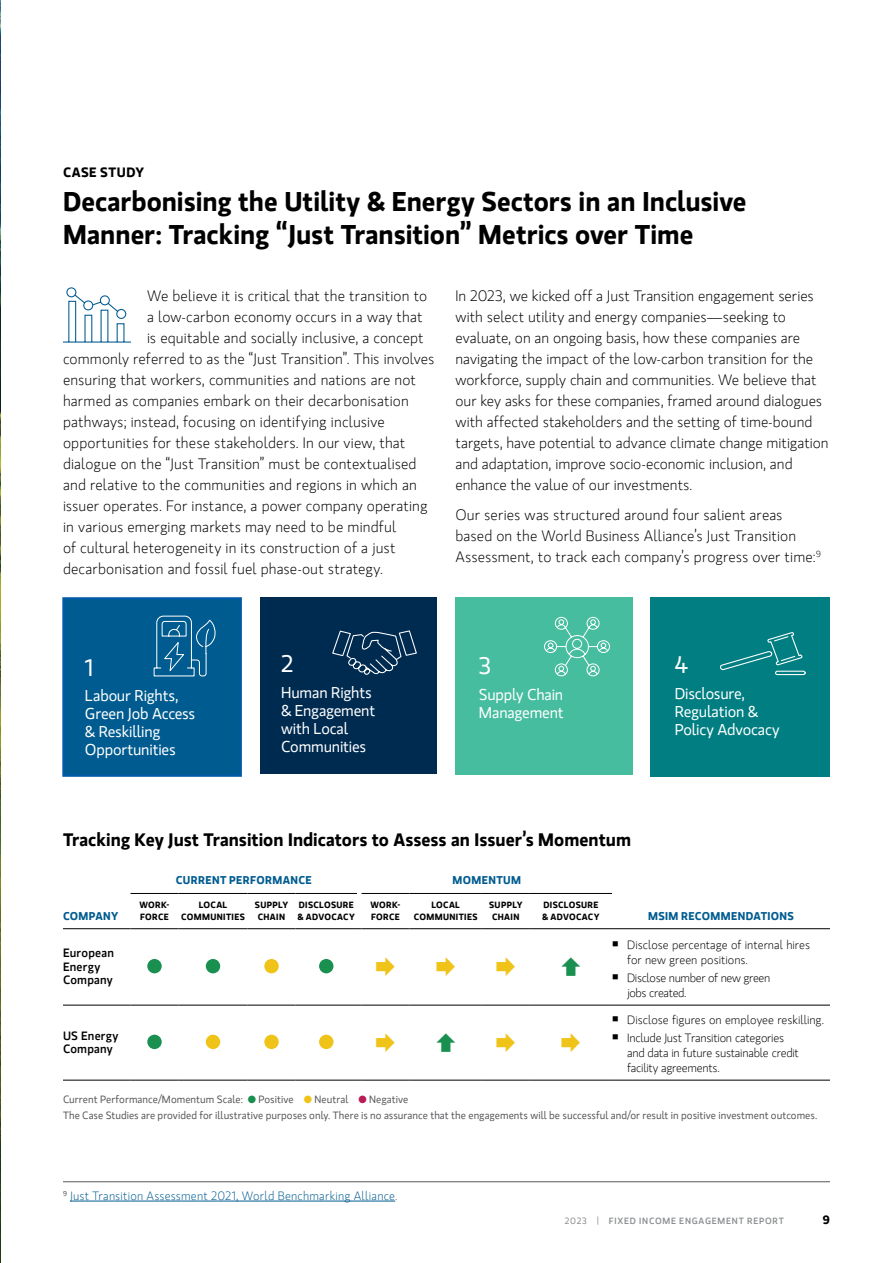
<style>
.page{position:relative;width:893px;height:1263px;background:#fff}
.page>*{position:absolute;margin:0;border:0;box-sizing:border-box;transform-origin:0 0}
.t1{font:700 27px/33px "MS Gloriola II Std";color:#000}
.t2{font:23.85px "MS Gloriola II Std";color:#fff}
.t3{font:700 18px "MS Gloriola II Std";color:#000}
.t4{font:15.6px/18.1px "MS Gloriola II Std";letter-spacing:-.01em;color:#fff}
.t5{font:300 15px/21px "MS Gloriola II Std";letter-spacing:.005em;color:#000}
.t6{font:700 13.5px "MS Gloriola II Std";letter-spacing:.035em;color:#000}
.t7{font:300 12px/15px "MS Gloriola II Std";color:#000}
.t8{font:300 12px/15px "MS Gloriola II Std";letter-spacing:-.02em;color:#000}
.t9{font:300 12px "MS Gloriola II Std";letter-spacing:.02em;color:#005c90}
.t10{font:500 12px/13.5px "MS Gloriola II Std";letter-spacing:.02em;color:#000}
.t11{font:700 12px "MS Gloriola II Std";color:#000}
.t12{font:700 11.25px "MS Gloriola II Std";letter-spacing:.03em;color:#005c90}
.t13{font:10.5px/16.5px "MS Gloriola II Std";letter-spacing:.005em;color:#58595b}
.t14{font:700 9px/12px "MS Gloriola II Std";letter-spacing:.035em;color:#000}
.t15{font:500 9px "MS Gloriola II Std";letter-spacing:.085em;color:#8b8e90}
.s1{color:#199050}
.s2{color:#f0c319}
.s3{color:#b81c55}
.s4{color:#58595b}
.s5{font-weight:400}
</style>
<div class="page">
<img style="left:0;top:0;width:1px;height:24px">
<hr style="left:63px;top:1181px;width:767px;height:1px;background:#58595b">
<hr style="left:70px;top:1201px;width:325px;height:1px;background:#005c90">
<hr style="left:130px;top:893px;width:48px;height:1px;background:#000">
<hr style="left:178px;top:893px;width:70px;height:1px;background:#000">
<hr style="left:248px;top:893px;width:48px;height:1px;background:#000">
<hr style="left:296px;top:893px;width:61px;height:1px;background:#000">
<hr style="left:362px;top:893px;width:48px;height:1px;background:#000">
<hr style="left:410px;top:893px;width:72px;height:1px;background:#000">
<hr style="left:482px;top:893px;width:48px;height:1px;background:#000">
<hr style="left:530px;top:893px;width:82px;height:1px;background:#000">
<hr style="left:63px;top:928px;width:67px;height:1px;background:#000">
<hr style="left:130px;top:928px;width:48px;height:1px;background:#000">
<hr style="left:178px;top:928px;width:70px;height:1px;background:#000">
<hr style="left:248px;top:928px;width:48px;height:1px;background:#000">
<hr style="left:296px;top:928px;width:61px;height:1px;background:#000">
<hr style="left:362px;top:928px;width:48px;height:1px;background:#000">
<hr style="left:410px;top:928px;width:72px;height:1px;background:#000">
<hr style="left:482px;top:928px;width:48px;height:1px;background:#000">
<hr style="left:530px;top:928px;width:82px;height:1px;background:#000">
<hr style="left:612px;top:928px;width:218px;height:1px;background:#000">
<hr style="left:63px;top:1005px;width:67px;height:1px;background:#000">
<hr style="left:130px;top:1005px;width:48px;height:1px;background:#000">
<hr style="left:178px;top:1005px;width:70px;height:1px;background:#000">
<hr style="left:248px;top:1005px;width:48px;height:1px;background:#000">
<hr style="left:296px;top:1005px;width:61px;height:1px;background:#000">
<hr style="left:362px;top:1005px;width:48px;height:1px;background:#000">
<hr style="left:410px;top:1005px;width:72px;height:1px;background:#000">
<hr style="left:482px;top:1005px;width:48px;height:1px;background:#000">
<hr style="left:530px;top:1005px;width:82px;height:1px;background:#000">
<hr style="left:612px;top:1005px;width:218px;height:1px;background:#000">
<hr style="left:63px;top:1080px;width:67px;height:1px;background:#000">
<hr style="left:130px;top:1080px;width:48px;height:1px;background:#000">
<hr style="left:178px;top:1080px;width:70px;height:1px;background:#000">
<hr style="left:248px;top:1080px;width:48px;height:1px;background:#000">
<hr style="left:296px;top:1080px;width:61px;height:1px;background:#000">
<hr style="left:362px;top:1080px;width:48px;height:1px;background:#000">
<hr style="left:410px;top:1080px;width:72px;height:1px;background:#000">
<hr style="left:482px;top:1080px;width:48px;height:1px;background:#000">
<hr style="left:530px;top:1080px;width:82px;height:1px;background:#000">
<hr style="left:612px;top:1080px;width:218px;height:1px;background:#000">
<div style="left:147px;top:959px;width:15px;height:14px;background:#199050;border-radius:50%"></div>
<div style="left:206px;top:959px;width:14px;height:14px;background:#199050;border-radius:50%"></div>
<div style="left:264px;top:959px;width:15px;height:14px;background:#f0c319;border-radius:50%"></div>
<div style="left:319px;top:959px;width:14px;height:14px;background:#199050;border-radius:50%"></div>
<div style="left:147px;top:1035px;width:15px;height:14px;background:#199050;border-radius:50%"></div>
<div style="left:206px;top:1035px;width:14px;height:14px;background:#f0c319;border-radius:50%"></div>
<div style="left:264px;top:1035px;width:15px;height:14px;background:#f0c319;border-radius:50%"></div>
<div style="left:319px;top:1035px;width:14px;height:14px;background:#f0c319;border-radius:50%"></div>
<div style="left:62px;top:597px;width:180px;height:180px;background:#005c90;border:2px solid #005aa4"></div>
<svg style="left:153px;top:615px;width:63px;height:62px"></svg>
<div style="left:455px;top:597px;width:177px;height:178px;background:#47bda0"></div>
<svg style="left:544px;top:616px;width:66px;height:61px"></svg>
<div style="left:260px;top:597px;width:177px;height:177px;background:#002b51"></div>
<svg style="left:332px;top:630px;width:85px;height:45px"></svg>
<div style="left:650px;top:597px;width:180px;height:180px;background:#007e81"></div>
<svg style="left:720px;top:632px;width:86px;height:44px"></svg>
<hr style="left:0;top:24px;width:1px;height:1239px;background:#001200">
<svg style="left:63px;top:287px;width:68px;height:56px"></svg>
<p class="t6" style="left:63px;top:163px;width:83px">CASE STUDY</p>
<h1 class="t1" style="left:63px;top:184px;width:685px">Decarbonising the Utility &amp; Energy Sectors in an Inclusive<br>Manner: Tracking “Just Transition” Metrics over Time</h1>
<p class="t5" style="left:147px;top:285px;width:282px">We believe it is critical that the transition to</p>
<p class="t5" style="left:147px;top:306px;width:277px">a low-carbon economy occurs in a way that</p>
<p class="t5" style="left:147px;top:327px;width:278px">is equitable and socially inclusive, a concept</p>
<p class="t5" style="left:63px;top:348px;width:373px">commonly referred to as the “Just Transition”. This involves</p>
<p class="t5" style="left:63px;top:369px;width:355px">ensuring that workers, communities and nations are not</p>
<p class="t5" style="left:63px;top:390px;width:347px">harmed as companies embark on their decarbonisation</p>
<p class="t5" style="left:63px;top:411px;width:323px">pathways; instead, focusing on identifying inclusive</p>
<p class="t5" style="left:63px;top:432px;width:344px">opportunities for these stakeholders. In our view, that</p>
<p class="t5" style="left:63px;top:453px;width:355px">dialogue on the “Just Transition” must be contextualised</p>
<p class="t5" style="left:63px;top:474px;width:356px">and relative to the communities and regions in which an</p>
<p class="t5" style="left:63px;top:495px;width:366px">issuer operates. For instance, a power company operating</p>
<p class="t5" style="left:63px;top:516px;width:335px">in various emerging markets may need to be mindful</p>
<p class="t5" style="left:63px;top:537px;width:334px">of cultural heterogeneity in its construction of a just</p>
<p class="t5" style="left:63px;top:558px;width:322px">decarbonisation and fossil fuel phase-out strategy.</p>
<p class="t5" style="left:455px;top:285px;width:375px">In 2023, we kicked off a Just Transition engagement series with select utility and energy companies—seeking to evaluate, on an ongoing basis, how these companies are navigating the impact of the low-carbon transition for the workforce, supply chain and communities. We believe that our key asks for these companies, framed around dialogues with affected stakeholders and the setting of time-bound targets, have potential to advance climate change mitigation and adaptation, improve socio-economic inclusion, and enhance the value of our investments.</p>
<p class="t5" style="left:455px;top:504px;width:367px">Our series was structured around four salient areas based on the World Business Alliance’s Just Transition<br>Assessment, to track each company’s progress over time:<sup>9</sup></p>
<h2 class="t2" style="left:85px;top:651px;width:10px">1</h2>
<p class="t4" style="left:85px;top:686px;width:112px">Labour Rights,<br>Green Job Access &amp; Reskilling<br>Opportunities</p>
<h2 class="t2" style="left:281px;top:648px;width:14px">2</h2>
<p class="t4" style="left:281px;top:683px;width:96px">Human Rights &amp; Engagement with Local<br>Communities</p>
<h2 class="t2" style="left:479px;top:650px;width:14px">3</h2>
<p class="t4" style="left:479px;top:685px;width:86px">Supply Chain<br>Management</p>
<h2 class="t2" style="left:675px;top:649px;width:15px">4</h2>
<p class="t4" style="left:675px;top:684px;width:107px">Disclosure,<br>Regulation &amp;<br>Policy Advocacy</p>
<p class="t3" style="left:63px;top:827px;width:570px">Tracking Key Just Transition Indicators to Assess an Issuer’s Momentum</p>
<p class="t12" style="left:63px;top:908px;width:57px">COMPANY</p>
<p class="t12" style="left:176px;top:872px;width:137px">CURRENT PERFORMANCE</p>
<p class="t12" style="left:452px;top:872px;width:70px">MOMENTUM</p>
<p class="t14" style="left:140px;top:899px;width:31px">WORK-<br>FORCE</p>
<p class="t14" style="left:181px;top:899px;width:65px;text-align:center">LOCAL<br>COMMUNITIES</p>
<p class="t14" style="left:255px;top:899px;width:35px;text-align:center">SUPPLY<br>CHAIN</p>
<p class="t14" style="left:298px;top:899px;width:59px">DISCLOSURE &amp; ADVOCACY</p>
<p class="t14" style="left:371px;top:899px;width:31px">WORK-<br>FORCE</p>
<p class="t14" style="left:414px;top:899px;width:65px;text-align:center">LOCAL<br>COMMUNITIES</p>
<p class="t14" style="left:489px;top:899px;width:35px;text-align:center">SUPPLY<br>CHAIN</p>
<p class="t14" style="left:542px;top:899px;width:59px">DISCLOSURE &amp; ADVOCACY</p>
<p class="t12" style="left:648px;top:908px;width:147px">MSIM RECOMMENDATIONS</p>
<p class="t10" style="left:63px;top:946px;width:53px">European<br>Energy<br>Company</p>
<p class="t7" style="left:627px;top:937px;width:185px">Disclose percentage of internal hires for new green positions.</p>
<p class="t8" style="left:627px;top:970px;width:145px">Disclose number of new green jobs created.</p>
<p class="t7" style="left:627px;top:1010px;width:198px;line-height:18px">Disclose figures on employee reskilling.<br>Include Just Transition categories</p>
<p class="t8" style="left:627px;top:1045px;width:173px">and data in future sustainable credit facility agreements.</p>
<p class="t13" style="left:63px;top:1091px;width:756px">Current Performance/Momentum Scale: <span class="s1">●</span> Positive <span class="s2">●</span> Neutral <span class="s3">●</span> Negative<br>The Case Studies are provided for illustrative purposes only. There is no assurance that the engagements will be successful and/or result in positive investment outcomes.</p>
<p class="t10" style="left:63px;top:1028px;width:57px">US Energy<br>Company</p>
<p class="t9" style="left:63px;top:1188px;width:336px"><sup>9</sup> Just Transition Assessment 2021, World Benchmarking Alliance<span class="s4">.</span></p>
<p class="t15" style="left:565px;top:1215px;width:221px"><span class="s5">2023 |</span> FIXED INCOME ENGAGEMENT REPORT</p>
<p class="t11" style="left:823px;top:1211px;width:9px">9</p>
</div>
